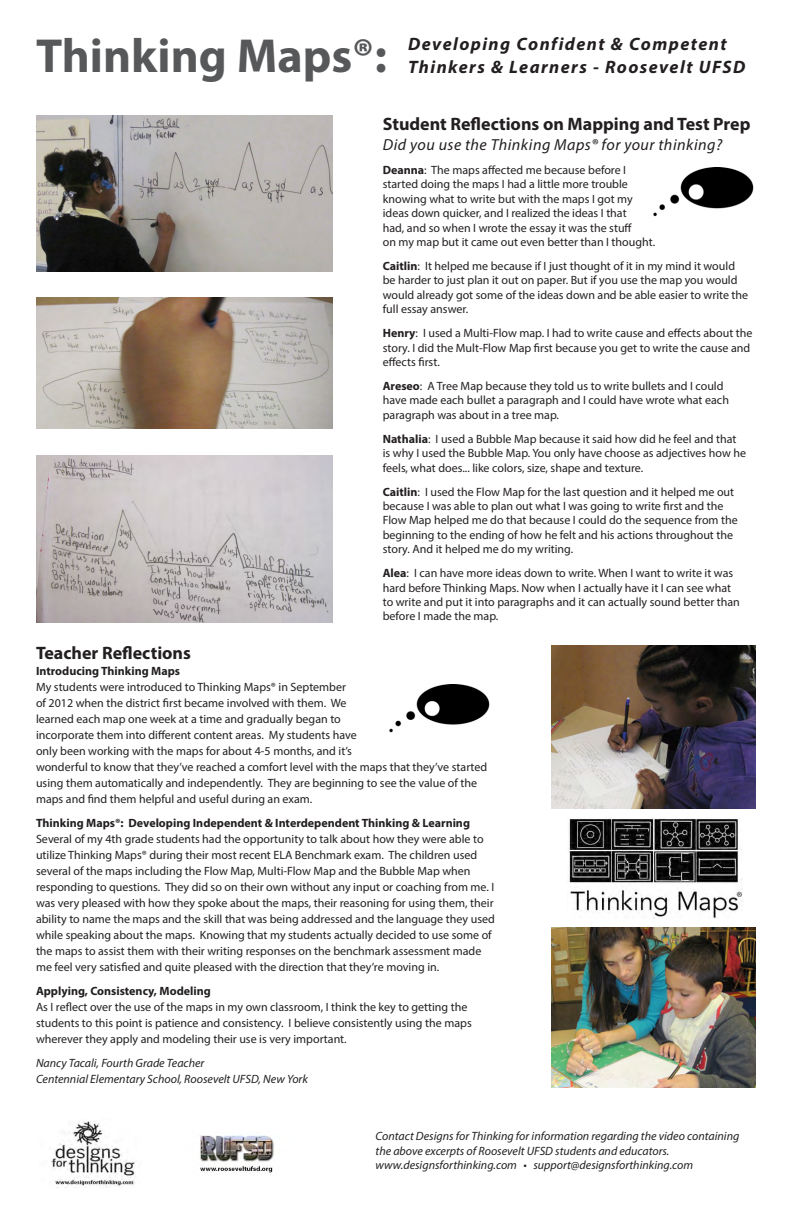
<style>
.page{position:relative;width:792px;height:1224px;background:#fff}
.page>*{position:absolute;margin:0;border:0;box-sizing:border-box;transform-origin:0 0}
.t1{font:700 48px "Myriad Pro";color:#57585a}
.t2{font:italic 700 18px "Myriad Pro";letter-spacing:.08em;color:#231f20}
.t3{font:700 18px "Myriad Pro";color:#231f20}
.t4{font:italic 16px "Myriad Pro";letter-spacing:.03em;color:#231f20}
.t5{font:12px/14.4px "Myriad Pro";color:#231f20}
.t6{font:italic 12px/16px "Myriad Pro";color:#231f20}
.t7{font:700 12px "Myriad Pro";color:#231f20}
.s1{font-weight:700}
</style>
<div class="page">
<img style="left:36px;top:115px;width:297px;height:156px">
<img style="left:36px;top:455px;width:297px;height:167px">
<img style="left:552px;top:646px;width:204px;height:163px">
<img style="left:36px;top:298px;width:297px;height:131px">
<img style="left:200px;top:1134px;width:75px;height:39px">
<img style="left:51px;top:1121px;width:85px;height:67px">
<img style="left:568px;top:818px;width:175px;height:100px">
<img style="left:653px;top:168px;width:101px;height:49px">
<img style="left:389px;top:684px;width:101px;height:49px">
<img style="left:552px;top:927px;width:204px;height:160px">
<p class="t1" style="left:36px;top:25px;width:352px">Thinking Maps®:</p>
<p class="t2" style="left:408px;top:32px;width:320px">Developing Confident &amp; Competent</p>
<p class="t2" style="left:408px;top:55px;width:339px">Thinkers &amp; Learners - Roosevelt UFSD</p>
<p class="t3" style="left:383px;top:112px;width:369px">Student Reflections on Mapping and Test Prep</p>
<p class="t4" style="left:383px;top:135px;width:341px">Did you use the Thinking Maps® for your thinking?</p>
<p class="t5" style="left:383px;top:162px;width:274px"><span class="s1">Deanna</span>: The maps affected me because before I started doing the maps I had a little more trouble knowing what to write but with the maps I got my ideas down quicker, and I realized the ideas I that<br>had, and so when I wrote the essay it was the stuff<br>on my map but it came out even better than I thought.</p>
<p class="t5" style="left:383px;top:258px;width:367px"><span class="s1">Caitlin</span>: It helped me because if I just thought of it in my mind it would be harder to just plan it out on paper. But if you use the map you would would already got some of the ideas down and be able easier to write the full essay answer.</p>
<p class="t5" style="left:383px;top:326px;width:371px"><span class="s1">Henry</span>: I used a Multi-Flow map. I had to write cause and effects about the story. I did the Mult-Flow Map first because you get to write the cause and effects first.</p>
<p class="t5" style="left:383px;top:378px;width:348px"><span class="s1">Areseo</span>: A Tree Map because they told us to write bullets and I could have made each bullet a paragraph and I could have wrote what each paragraph was about in a tree map.</p>
<p class="t5" style="left:383px;top:431px;width:365px"><span class="s1">Nathalia</span>: I used a Bubble Map because it said how did he feel and that is why I used the Bubble Map. You only have choose as adjectives how he feels, what does... like colors, size, shape and texture.</p>
<p class="t5" style="left:383px;top:484px;width:357px"><span class="s1">Caitlin</span>: I used the Flow Map for the last question and it helped me out because I was able to plan out what I was going to write first and the Flow Map helped me do that because I could do the sequence from the beginning to the ending of how he felt and his actions throughout the story. And it helped me do my writing.</p>
<p class="t5" style="left:383px;top:566px;width:359px"><span class="s1">Alea</span>: I can have more ideas down to write. When I want to write it was hard before Thinking Maps. Now when I actually have it I can see what to write and put it into paragraphs and it can actually sound better than before I made the map.</p>
<p class="t3" style="left:36px;top:641px;width:157px">Teacher Reflections</p>
<p class="t5" style="left:36px;top:663px;width:453px;line-height:16px"><span class="s1">Introducing Thinking Maps<br></span>My students were introduced to Thinking Maps® in September<br>of 2012 when the district first became involved with them. We<br>learned each map one week at a time and gradually began to<br>incorporate them into different content areas. My students have<br>only been working with the maps for about 4-5 months, and it’s<br>wonderful to know that they’ve reached a comfort level with the maps that they’ve started using them automatically and independently. They are beginning to see the value of the maps and find them helpful and useful during an exam.</p>
<p class="t7" style="left:36px;top:815px;width:436px">Thinking Maps®: Developing Independent &amp; Interdependent Thinking &amp; Learning</p>
<p class="t5" style="left:36px;top:831px;width:460px;line-height:16px">Several of my 4th grade students had the opportunity to talk about how they were able to utilize Thinking Maps® during their most recent ELA Benchmark exam. The children used several of the maps including the Flow Map, Multi-Flow Map and the Bubble Map when responding to questions. They did so on their own without any input or coaching from me. I was very pleased with how they spoke about the maps, their reasoning for using them, their ability to name the maps and the skill that was being addressed and the language they used while speaking about the maps. Knowing that my students actually decided to use some of the maps to assist them with their writing responses on the benchmark assessment made me feel very satisfied and quite pleased with the direction that they’re moving in.</p>
<p class="t7" style="left:36px;top:983px;width:176px">Applying, Consistency, Modeling</p>
<p class="t5" style="left:36px;top:999px;width:437px;line-height:16px">As I reflect over the use of the maps in my own classroom, I think the key to getting the students to this point is patience and consistency. I believe consistently using the maps wherever they apply and modeling their use is very important.</p>
<p class="t6" style="left:36px;top:1055px;width:273px">Nancy Tacali, Fourth Grade Teacher<br>Centennial Elementary School, Roosevelt UFSD, New York</p>
<p class="t6" style="left:376px;top:1129px;width:365px;line-height:14.4px">Contact Designs for Thinking for information regarding the video containing the above excerpts of Roosevelt UFSD students and educators.</p>
<p class="t6" style="left:376px;top:1157px;width:319px">www.designsforthinking.com • support@designsforthinking.com</p>
</div>
